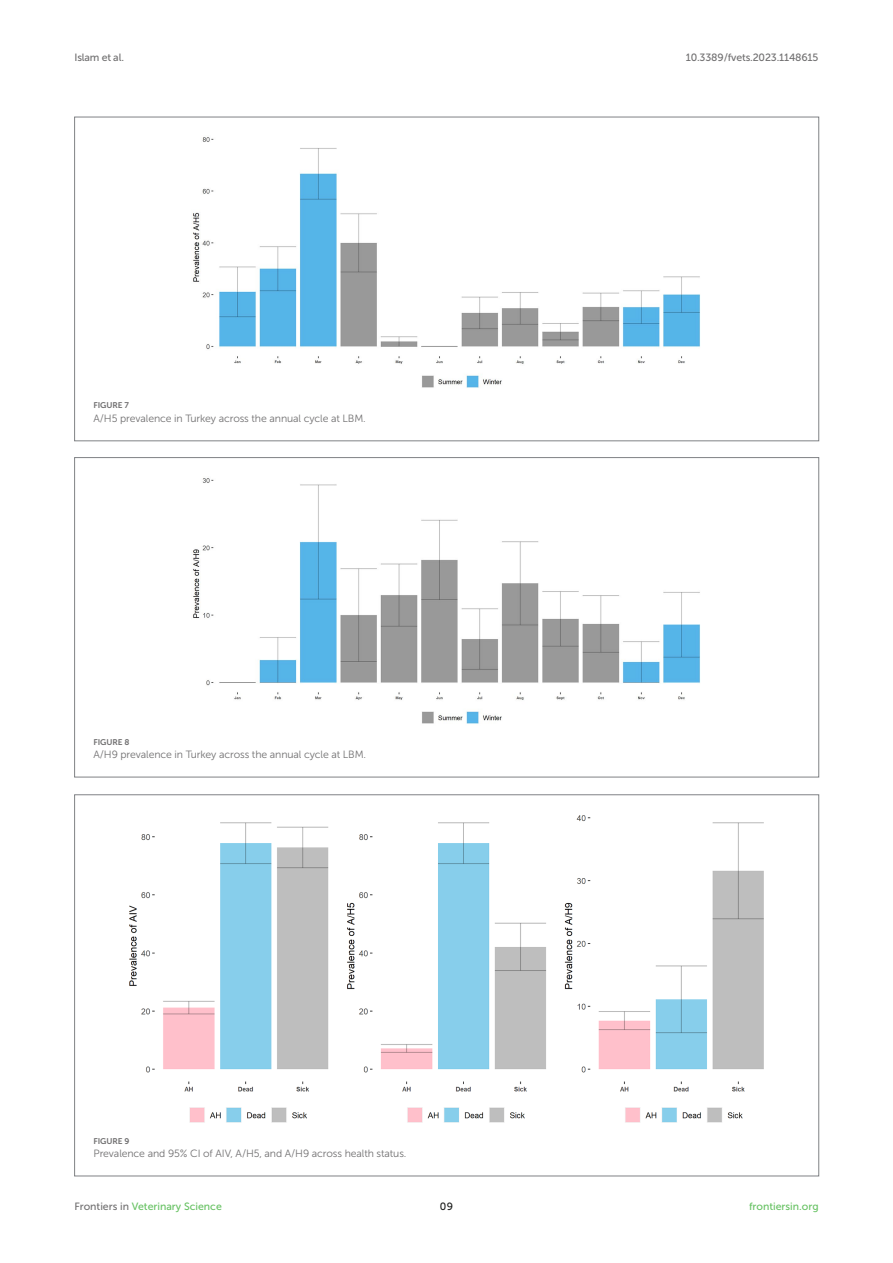
<style>
.page{position:relative;width:893px;height:1263px;background:#fff}
.page>*{position:absolute;margin:0;border:0;box-sizing:border-box;transform-origin:0 0}
.FIG_LEG{font:10.5px "Museo Sans 300";letter-spacing:-.01em;color:#706f70}
.t1{font:10.5px "Museo Sans 500";color:#65c161}
.t2{font:10.5px "Museo Sans 500";letter-spacing:-.015em;color:#706f70}
.t3{font:10.5px "Museo Sans 500";color:#1b1c1b}
.FIG_HD{font:8.25px "Museo Sans 700";letter-spacing:-.01em;color:#706f70}
.s1{color:#706f70}
</style>
<div class="page">
<img style="left:192px;top:137px;width:508px;height:251px">
<img style="left:192px;top:478px;width:508px;height:246px">
<img style="left:129px;top:815px;width:635px;height:308px">
<p class="t2" style="left:74px;top:51px;width:51px">Islam et al.</p>
<p class="t2" style="left:686px;top:51px;width:134px">10.3389/fvets.2023.1148615</p>
<p class="FIG_HD" style="left:94px;top:401px;width:37px">FIGURE 7</p>
<p class="FIG_LEG" style="left:94px;top:413px;width:274px">A/H5 prevalence in Turkey across the annual cycle at LBM.</p>
<p class="FIG_HD" style="left:94px;top:737px;width:37px">FIGURE 8</p>
<p class="FIG_LEG" style="left:94px;top:749px;width:274px">A/H9 prevalence in Turkey across the annual cycle at LBM.</p>
<p class="FIG_HD" style="left:94px;top:1136px;width:37px">FIGURE 9</p>
<p class="FIG_LEG" style="left:94px;top:1148px;width:314px">Prevalence and 95% CI of AIV, A/H5, and A/H9 across health status.</p>
<p class="t1" style="left:74px;top:1200px;width:149px"><span class="s1">Frontiers in</span> Veterinary Science</p>
<p class="t3" style="left:440px;top:1200px;width:15px">09</p>
<p class="t1" style="left:749px;top:1200px;width:71px">frontiersin.org</p>
</div>
